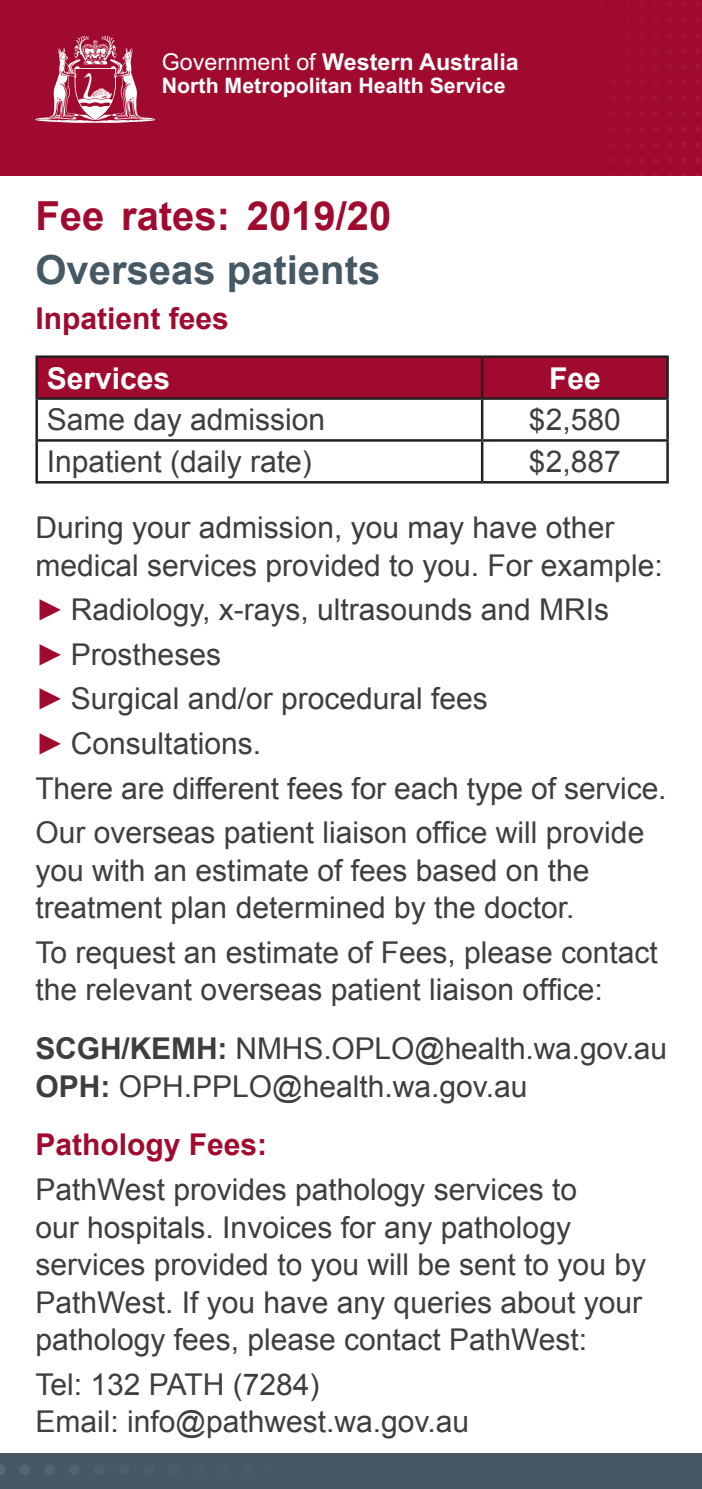
<style>
.page{position:relative;width:702px;height:1489px;background:#fff}
.page>*{position:absolute;margin:0;border:0;box-sizing:border-box;transform-origin:0 0}
.t1{font:700 40px/53.8px "Arial";color:#a00a2f}
.Body{font:30px/37.5px "Arial";color:#3e3e3f}
.t2{font:700 30px "Arial";color:#a00a2f}
.Body-2{font:700 30px "Arial";color:#fff}
.t3{font:700 23.25px "Arial";color:#fff}
.t4{font:700 21.25px "Arial";color:#fff}
.s1{font-weight:400}
.s2{color:#475865}
.s3{color:#a00a2f}
.s4{font-weight:700}
</style>
<div class="page">
<div style="left:0;top:0;width:702px;height:176px;background:#a00a2f"></div>
<svg style="left:695px;top:80px;width:5px;height:5px"></svg>
<svg style="left:695px;top:95px;width:5px;height:6px"></svg>
<svg style="left:695px;top:111px;width:5px;height:5px"></svg>
<svg style="left:681px;top:111px;width:5px;height:5px"></svg>
<svg style="left:695px;top:127px;width:5px;height:5px"></svg>
<svg style="left:681px;top:127px;width:5px;height:5px"></svg>
<svg style="left:695px;top:142px;width:5px;height:6px"></svg>
<svg style="left:681px;top:142px;width:5px;height:5px"></svg>
<svg style="left:667px;top:158px;width:5px;height:5px"></svg>
<svg style="left:695px;top:158px;width:5px;height:5px"></svg>
<svg style="left:681px;top:158px;width:5px;height:5px"></svg>
<svg style="left:35px;top:35px;width:120px;height:88px"></svg>
<div style="left:38px;top:358px;width:628px;height:39px;background:#a00a2f"></div>
<hr style="left:35px;top:355px;width:447px;height:3px;background:#231f20">
<hr style="left:35px;top:358px;width:3px;height:39px;background:#231f20">
<hr style="left:482px;top:355px;width:186px;height:3px;background:#231f20">
<hr style="left:481px;top:358px;width:2px;height:39px;background:#231f20">
<hr style="left:666px;top:358px;width:2px;height:39px;background:#231f20">
<hr style="left:35px;top:397px;width:447px;height:3px;background:#231f20">
<hr style="left:35px;top:400px;width:3px;height:39px;background:#231f20">
<hr style="left:482px;top:397px;width:186px;height:3px;background:#231f20">
<hr style="left:481px;top:400px;width:2px;height:39px;background:#231f20">
<hr style="left:666px;top:400px;width:2px;height:39px;background:#231f20">
<hr style="left:35px;top:439px;width:447px;height:2px;background:#231f20">
<hr style="left:35px;top:441px;width:3px;height:40px;background:#231f20">
<hr style="left:482px;top:439px;width:186px;height:2px;background:#231f20">
<hr style="left:481px;top:441px;width:2px;height:40px;background:#231f20">
<hr style="left:666px;top:441px;width:2px;height:40px;background:#231f20">
<hr style="left:35px;top:481px;width:447px;height:2px;background:#231f20">
<hr style="left:482px;top:481px;width:186px;height:2px;background:#231f20">
<div style="left:0;top:1453px;width:702px;height:35px;background:#475865"></div>
<div style="left:168px;top:1463px;width:11px;height:11px;background:#4b5c68;border-radius:50%"></div>
<div style="left:119px;top:1463px;width:10px;height:11px;background:#4e5e6b;border-radius:50%"></div>
<div style="left:144px;top:1463px;width:10px;height:11px;background:#4c5d69;border-radius:50%"></div>
<div style="left:69px;top:1463px;width:11px;height:11px;background:#51616e;border-radius:50%"></div>
<div style="left:94px;top:1463px;width:11px;height:11px;background:#50606c;border-radius:50%"></div>
<svg style="left:19px;top:1463px;width:11px;height:11px"></svg>
<div style="left:44px;top:1463px;width:11px;height:11px;background:#546370;border-radius:50%"></div>
<svg style="left:0;top:1464px;width:5px;height:10px"></svg>
<p class="t3" style="left:162px;top:46px;width:358px"><span class="s1">Government of</span> Western Australia</p>
<p class="t4" style="left:162px;top:72px;width:345px">North Metropolitan Health Service</p>
<h3 class="t1" style="left:35px;top:191px;width:357px">Fee rates: 2019/20<br><span class="s2">Overseas patients</span></h3>
<h3 class="t2" style="left:35px;top:298px;width:195px">Inpatient fees</h3>
<p class="Body-2" style="left:47px;top:358px;width:125px">Services</p>
<p class="Body-2" style="left:549px;top:358px;width:53px">Fee</p>
<p class="Body" style="left:47px;top:401px;width:280px">Same day admission</p>
<p class="Body" style="left:529px;top:401px;width:93px">$2,580</p>
<p class="Body" style="left:47px;top:443px;width:267px">Inpatient (daily rate)</p>
<p class="Body" style="left:529px;top:443px;width:93px">$2,887</p>
<p class="Body" style="left:35px;top:509px;width:628px">During your admission, you may have other medical services provided to you. For example:</p>
<p class="Body" style="left:35px;top:591px;width:575px"><span class="s3">►</span> Radiology, x-rays, ultrasounds and MRIs</p>
<p class="Body" style="left:35px;top:635px;width:187px"><span class="s3">►</span> Prostheses</p>
<p class="Body" style="left:35px;top:680px;width:454px"><span class="s3">►</span> Surgical and/or procedural fees</p>
<p class="Body" style="left:35px;top:725px;width:227px"><span class="s3">►</span> Consultations.</p>
<p class="Body" style="left:35px;top:769px;width:632px">There are different fees for each type of service.</p>
<p class="Body" style="left:35px;top:814px;width:610px">Our overseas patient liaison office will provide you with an estimate of fees based on the treatment plan determined by the doctor.</p>
<p class="Body" style="left:35px;top:933px;width:623px">To request an estimate of Fees, please contact the relevant overseas patient liaison office:</p>
<p class="Body" style="left:35px;top:1030px;width:633px"><span class="s4">SCGH/KEMH:</span> NMHS.OPLO@health.wa.gov.au<br><span class="s4">OPH:</span> OPH.PPLO@health.wa.gov.au</p>
<h3 class="t2" style="left:35px;top:1124px;width:233px">Pathology Fees:</h3>
<p class="Body" style="left:35px;top:1170px;width:612px">PathWest provides pathology services to<br>our hospitals. Invoices for any pathology services provided to you will be sent to you by PathWest. If you have any queries about your pathology fees, please contact PathWest:</p>
<p class="Body" style="left:35px;top:1365px;width:435px">Tel: 132 PATH (7284)<br>Email: info@pathwest.wa.gov.au</p>
</div>
